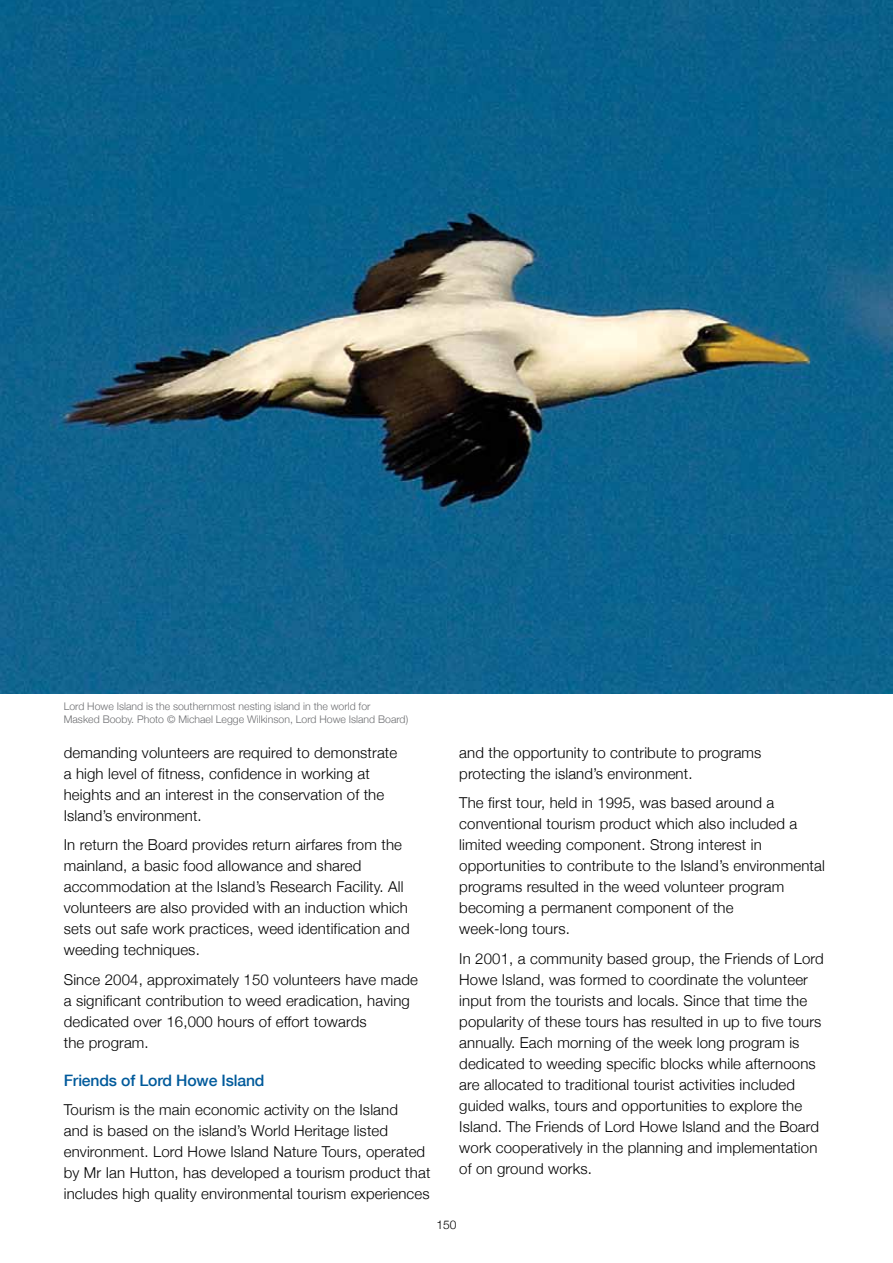
<style>
.page{position:relative;width:893px;height:1263px;background:#fff}
.page>*{position:absolute;margin:0;border:0;box-sizing:border-box;transform-origin:0 0}
.t1{font:500 15.75px "Helvetica Neue";letter-spacing:-.01em;color:#005a9b}
.t2{font:300 15px/21px "Helvetica Neue";letter-spacing:.01em;color:#000}
.t3{font:300 12px "Helvetica Neue";color:#000}
.t4{font:300 10.5px/13.5px "Helvetica Neue";color:#6d6e71}
</style>
<div class="page">
<img style="left:0;top:0;width:893px;height:693px">
<p class="t4" style="left:64px;top:699px;width:346px">Lord Howe Island is the southernmost nesting island in the world for<br>Masked Booby. Photo © Michael Legge Wilkinson, Lord Howe Island Board)</p>
<p class="t2" style="left:64px;top:741px;width:335px">demanding volunteers are required to demonstrate a high level of fitness, confidence in working at heights and an interest in the conservation of the Island’s environment.</p>
<p class="t2" style="left:64px;top:834px;width:347px">In return the Board provides return airfares from the mainland, a basic food allowance and shared accommodation at the Island’s Research Facility. All volunteers are also provided with an induction which sets out safe work practices, weed identification and weeding techniques.</p>
<p class="t2" style="left:64px;top:968px;width:356px">Since 2004, approximately 150 volunteers have made a significant contribution to weed eradication, having dedicated over 16,000 hours of effort towards<br>the program.</p>
<p class="t1" style="left:64px;top:1070px;width:202px">Friends of Lord Howe Island</p>
<p class="t2" style="left:64px;top:1099px;width:368px">Tourism is the main economic activity on the Island<br>and is based on the island’s World Heritage listed environment. Lord Howe Island Nature Tours, operated by Mr Ian Hutton, has developed a tourism product that includes high quality environmental tourism experiences</p>
<p class="t2" style="left:459px;top:741px;width:304px">and the opportunity to contribute to programs protecting the island’s environment.</p>
<p class="t2" style="left:459px;top:792px;width:367px">The first tour, held in 1995, was based around a conventional tourism product which also included a limited weeding component. Strong interest in opportunities to contribute to the Island’s environmental programs resulted in the weed volunteer program becoming a permanent component of the<br>week-long tours.</p>
<p class="t2" style="left:459px;top:947px;width:366px">In 2001, a community based group, the Friends of Lord Howe Island, was formed to coordinate the volunteer input from the tourists and locals. Since that time the popularity of these tours has resulted in up to five tours annually. Each morning of the week long program is dedicated to weeding specific blocks while afternoons are allocated to traditional tourist activities included guided walks, tours and opportunities to explore the Island. The Friends of Lord Howe Island and the Board work cooperatively in the planning and implementation of on ground works.</p>
<p class="t3" style="left:436px;top:1217px;width:22px">150</p>
</div>
